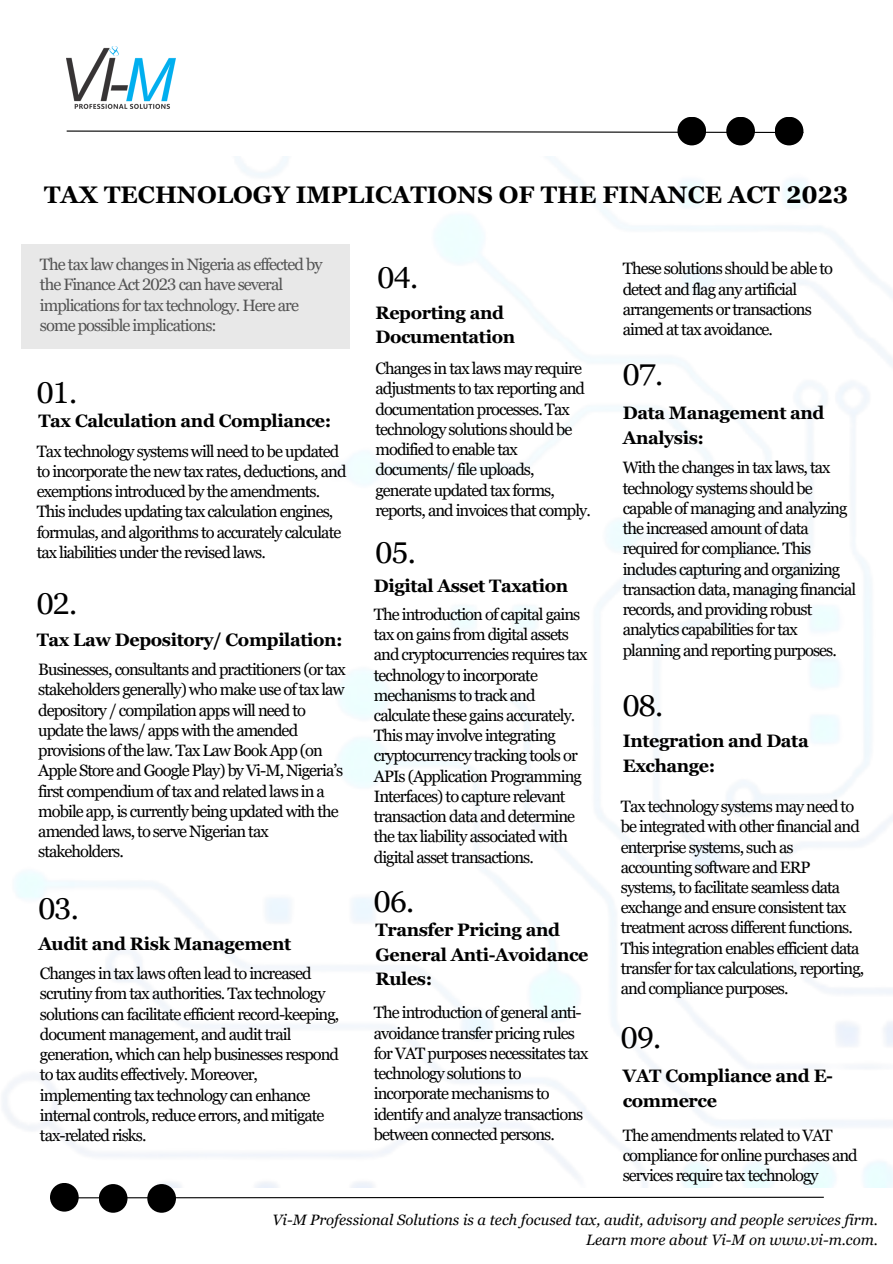
<style>
.page{position:relative;width:893px;height:1264px;background:#fff}
.page>*{position:absolute;margin:0;border:0;box-sizing:border-box;transform-origin:0 0}
.t1{font:30px "Georgia Pro";letter-spacing:-.02em;color:#000}
.t2{font:700 24px "Georgia Pro";color:#000}
.t3{font:700 18px/24.8px "Georgia Pro";letter-spacing:-.02em;color:#000}
.t4{font:16.5px/20.2px "Georgia Pro";letter-spacing:-.055em;color:#000}
.t5{font:16.5px/20.2px "Georgia Pro";letter-spacing:-.055em;color:#545454}
.t6{font:italic 15px "Georgia Pro";color:#000}
</style>
<div class="page">
<svg style="left:66px;top:130px;width:738px;height:4px"></svg>
<svg style="left:79px;top:1196px;width:745px;height:2px"></svg>
<div style="left:677px;top:117px;width:29px;height:28px;background:#000;border-radius:50%"></div>
<div style="left:50px;top:1182px;width:29px;height:29px;background:#000;border-radius:50%"></div>
<div style="left:726px;top:117px;width:28px;height:28px;background:#000;border-radius:50%"></div>
<div style="left:99px;top:1183px;width:28px;height:29px;background:#000;border-radius:50%"></div>
<div style="left:774px;top:117px;width:29px;height:28px;background:#000;border-radius:50%"></div>
<div style="left:147px;top:1183px;width:29px;height:29px;background:#000;border-radius:50%"></div>
<img style="left:67px;top:47px;width:109px;height:61px">
<div style="left:21px;top:244px;width:328px;height:104px;background:#e8e8e8"></div>
<p class="t2" style="left:44px;top:181px;width:805px">TAX TECHNOLOGY IMPLICATIONS OF THE FINANCE ACT 2023</p>
<p class="t5" style="left:40px;top:254px;width:284px">The tax law changes in Nigeria as effected by the Finance Act 2023 can have several implications for tax technology. Here are some possible implications:</p>
<p class="t1" style="left:37px;top:376px;width:42px">01.</p>
<p class="t3" style="left:38px;top:408px;width:294px">Tax Calculation and Compliance:</p>
<p class="t4" style="left:37px;top:440px;width:311px">Tax technology systems will need to be updated to incorporate the new tax rates, deductions, and exemptions introduced by the amendments.<br>This includes updating tax calculation engines, formulas, and algorithms to accurately calculate tax liabilities under the revised laws.</p>
<p class="t1" style="left:37px;top:586px;width:42px">02.</p>
<p class="t3" style="left:37px;top:627px;width:307px">Tax Law Depository/ Compilation:</p>
<p class="t4" style="left:38px;top:659px;width:309px">Businesses, consultants and practitioners (or tax stakeholders generally) who make use of tax law depository / compilation apps will need to update the laws/ apps with the amended provisions of the law. Tax Law Book App (on Apple Store and Google Play) by Vi-M, Nigeria’s first compendium of tax and related laws in a mobile app, is currently being updated with the amended laws, to serve Nigerian tax stakeholders.</p>
<p class="t1" style="left:38px;top:891px;width:42px">03.</p>
<p class="t3" style="left:38px;top:931px;width:254px">Audit and Risk Management</p>
<p class="t4" style="left:40px;top:963px;width:301px">Changes in tax laws often lead to increased scrutiny from tax authorities. Tax technology solutions can facilitate efficient record-keeping, document management, and audit trail generation, which can help businesses respond to tax audits effectively. Moreover, implementing tax technology can enhance internal controls, reduce errors, and mitigate tax-related risks.</p>
<p class="t1" style="left:377px;top:261px;width:42px">04.</p>
<p class="t3" style="left:375px;top:300px;width:141px">Reporting and<br>Documentation</p>
<p class="t4" style="left:375px;top:358px;width:217px">Changes in tax laws may require adjustments to tax reporting and documentation processes. Tax technology solutions should be modified to enable tax documents/ file uploads, generate updated tax forms, reports, and invoices that comply.</p>
<p class="t1" style="left:375px;top:535px;width:42px">05.</p>
<p class="t3" style="left:374px;top:573px;width:196px">Digital Asset Taxation</p>
<p class="t4" style="left:374px;top:604px;width:215px">The introduction of capital gains tax on gains from digital assets and cryptocurrencies requires tax technology to incorporate mechanisms to track and calculate these gains accurately.<br>This may involve integrating cryptocurrency tracking tools or<br>APIs (Application Programming<br>Interfaces) to capture relevant transaction data and determine the tax liability associated with digital asset transactions.</p>
<p class="t1" style="left:374px;top:884px;width:42px">06.</p>
<p class="t3" style="left:375px;top:917px;width:214px">Transfer Pricing and<br>General Anti-Avoidance<br>Rules:</p>
<p class="t4" style="left:374px;top:1002px;width:216px">The introduction of general anti&shy;avoidance transfer pricing rules for VAT purposes necessitates tax technology solutions to incorporate mechanisms to identify and analyze transactions between connected persons.</p>
<p class="t4" style="left:622px;top:258px;width:212px">These solutions should be able to detect and flag any artificial arrangements or transactions aimed at tax avoidance.</p>
<p class="t1" style="left:622px;top:358px;width:42px">07.</p>
<p class="t3" style="left:622px;top:400px;width:203px">Data Management and<br>Analysis:</p>
<p class="t4" style="left:622px;top:457px;width:235px">With the changes in tax laws, tax technology systems should be capable of managing and analyzing the increased amount of data required for compliance. This includes capturing and organizing transaction data, managing financial records, and providing robust analytics capabilities for tax planning and reporting purposes.</p>
<p class="t1" style="left:622px;top:689px;width:42px">08.</p>
<p class="t3" style="left:622px;top:728px;width:187px">Integration and Data<br>Exchange:</p>
<p class="t4" style="left:620px;top:796px;width:245px">Tax technology systems may need to be integrated with other financial and enterprise systems, such as accounting software and ERP systems, to facilitate seamless data exchange and ensure consistent tax treatment across different functions.<br>This integration enables efficient data transfer for tax calculations, reporting, and compliance purposes.</p>
<p class="t1" style="left:620px;top:1020px;width:42px">09.</p>
<p class="t3" style="left:622px;top:1063px;width:212px">VAT Compliance and E&shy;commerce</p>
<p class="t4" style="left:622px;top:1124px;width:236px">The amendments related to VAT compliance for online purchases and services require tax technology</p>
<p class="t6" style="left:272px;top:1210px;width:606px">Vi-M Professional Solutions is a tech focused tax, audit, advisory and people services firm.</p>
<p class="t6" style="left:586px;top:1231px;width:293px">Learn more about Vi-M on www.vi-m.com.</p>
</div>
